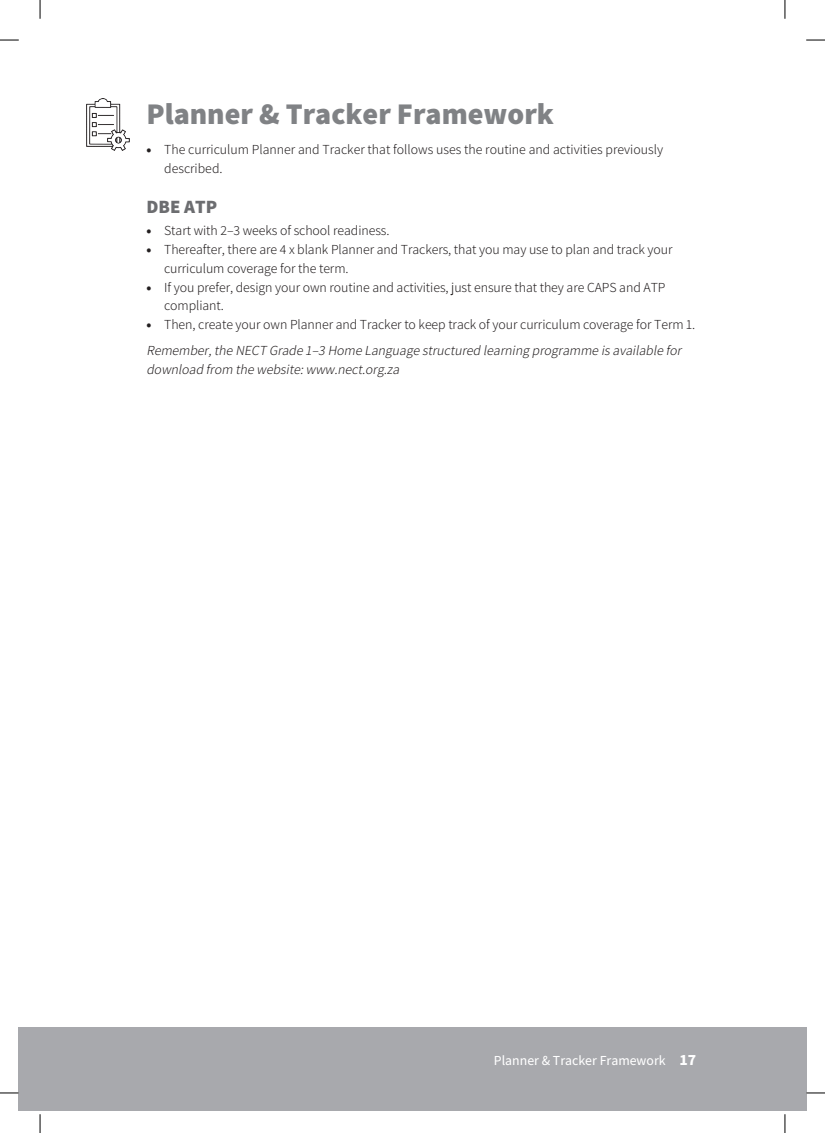
<style>
.page{position:relative;width:825px;height:1133px;background:#fff}
.page>*{position:absolute;margin:0;border:0;box-sizing:border-box;transform-origin:0 0}
.t1{font:800 30px "Assistant";color:#808285}
.t2{font:800 18.75px "Assistant";color:#6c6d70}
.t3{font:300 13.75px/18.8px "Assistant";letter-spacing:-.005em;color:#231f20}
.t4{font:italic 300 13.75px "Assistant";color:#231f20}
.t5{font:500 13.75px "Assistant";color:#fff}
.s1{font-weight:800}
.s2{font-style:italic}
.s3{font-family:"Noto Sans JP";font-weight:900}
</style>
<div class="page">
<div style="left:40px;top:1027px;width:765px;height:83px;background:#a8a9ad"></div>
<div style="left:19px;top:1027px;width:21px;height:83px;background:#a8a9ad"></div>
<img style="left:86px;top:98px;width:43px;height:52px">
<svg style="left:0;top:39px;width:19px;height:2px"></svg>
<svg style="left:806px;top:39px;width:18px;height:2px"></svg>
<svg style="left:0;top:1092px;width:19px;height:1px"></svg>
<svg style="left:805px;top:1092px;width:19px;height:1px"></svg>
<svg style="left:39px;top:0;width:2px;height:19px"></svg>
<svg style="left:39px;top:1114px;width:2px;height:18px"></svg>
<svg style="left:784px;top:0;width:1px;height:19px"></svg>
<svg style="left:784px;top:1114px;width:1px;height:18px"></svg>
<h1 class="t1" style="left:146px;top:93px;width:409px">Planner &amp; Tracker Framework</h1>
<p class="t3" style="left:164px;top:140px;width:500px;text-indent:-18px"><span class="s1">•</span> The curriculum Planner and Tracker that follows uses the routine and activities previously described.</p>
<h2 class="t2" style="left:146px;top:194px;width:72px">DBE ATP</h2>
<p class="t3" style="left:146px;top:221px;width:244px"><span class="s1">•</span> Start with 2–3 weeks of school readiness.</p>
<p class="t3" style="left:164px;top:239px;width:509px;text-indent:-18px"><span class="s1">•</span> Thereafter, there are 4 x blank Planner and Trackers, that you may use to plan and track your curriculum coverage for the term.</p>
<p class="t3" style="left:164px;top:277px;width:502px;text-indent:-18px"><span class="s1">•</span> If you prefer, design your own routine and activities, just ensure that they are CAPS and ATP compliant.</p>
<p class="t3" style="left:146px;top:311px;width:550px;line-height:26.2px"><span class="s1">•</span> Then, create your own Planner and Tracker to keep track of your curriculum coverage for Term 1.<br><span class="s2">Remember,the NECT Grade 1–3 Home Language structured learning programme isavailable for</span></p>
<p class="t4" style="left:146px;top:360px;width:257px">download from the website:www.nect.org.za</p>
<p class="t5" style="left:493px;top:1050px;width:204px">Planner &amp; Tracker Framework <span class="s3">17</span></p>
</div>
